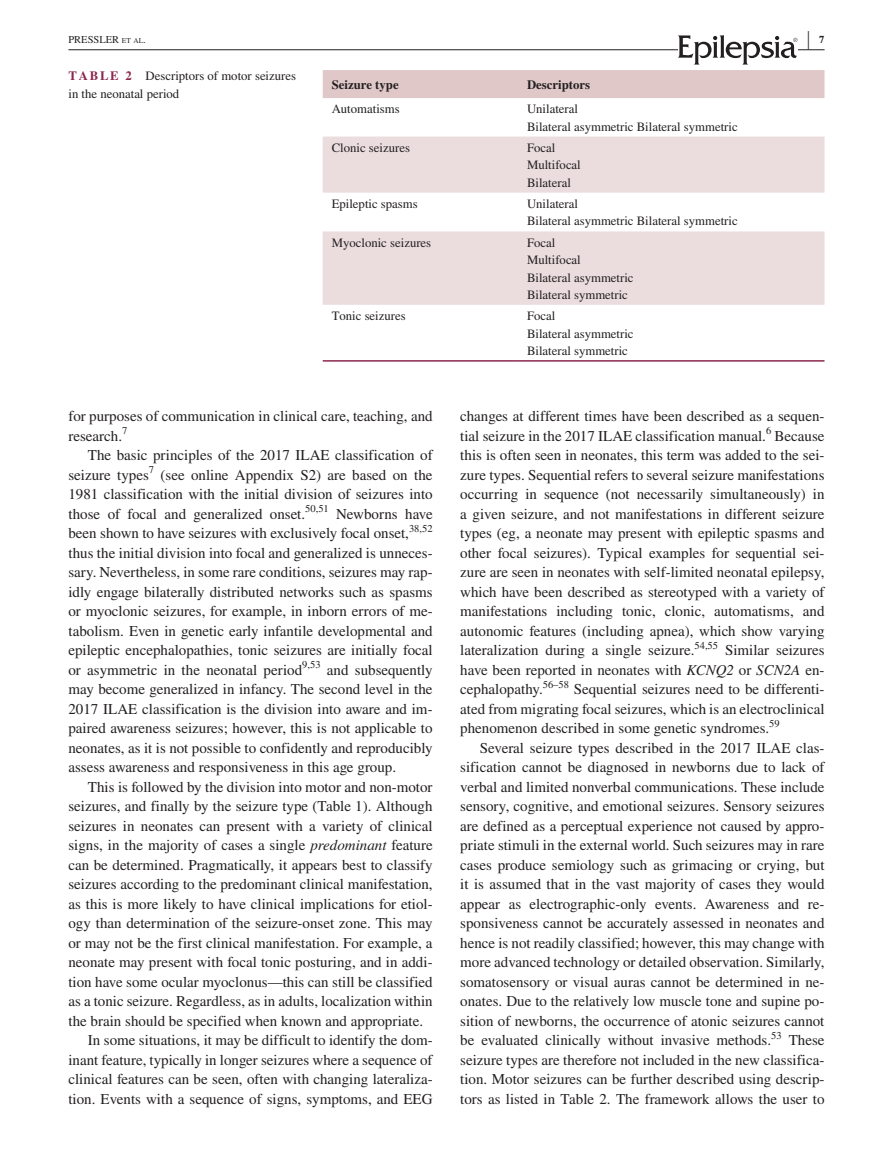
<style>
.page{position:relative;width:893px;height:1174px;background:#fff}
.page>*{position:absolute;margin:0;border:0;box-sizing:border-box;transform-origin:0 0}
.t1{font:700 25.95px "STIX";color:#231f20;scale:.36 1}
.t2{font:15px/19.5px "STIX";color:#231f20;text-align:justify}
.t3{font:12.75px/17.2px "STIX";color:#231f20}
.t4{font:700 12.75px "STIX";color:#231f20}
.t5{font:10.5px "STIX";color:#231f20}
.t6{font:10.5px "STIX";color:#231f20}
.t7{font:700 10.5px "STIX";color:#231f20}
.s1{font-size:7.35px}
.s2{font-weight:700;color:#8c284e}
.s3{font-style:italic}
</style>
<div class="page">
<hr style="left:68px;top:49px;width:756px;height:1px;background:#231f20">
<svg style="left:323px;top:35px;width:501px;height:63px"></svg>
<svg style="left:323px;top:136px;width:501px;height:169px;fill:#ebdcdd"></svg>
<hr style="left:323px;top:360px;width:195px;height:1px;background:#8c284e">
<hr style="left:518px;top:360px;width:306px;height:1px;background:#8c284e">
<h1 class="t1" style="left:807px;top:25px;width:7px">|</h1>
<p class="t6" style="left:68px;top:32px;width:79px">PRESSLER <span class="s1">et al</span>.</p>
<p class="t7" style="left:819px;top:33px;width:7px">7</p>
<p class="t3" style="left:68px;top:67px;width:229px;line-height:18px"><span class="s2">TABLE 2</span> Descriptors of motor seizures in the neonatal period</p>
<p class="t4" style="left:332px;top:77px;width:68px">Seizure type</p>
<p class="t4" style="left:527px;top:77px;width:65px">Descriptors</p>
<p class="t3" style="left:332px;top:101px;width:70px">Automatisms</p>
<p class="t3" style="left:527px;top:101px;width:212px">Unilateral<br>Bilateral asymmetric Bilateral symmetric</p>
<p class="t3" style="left:332px;top:140px;width:80px">Clonic seizures</p>
<p class="t3" style="left:527px;top:140px;width:55px">Focal<br>Multifocal<br>Bilateral</p>
<p class="t3" style="left:332px;top:196px;width:88px">Epileptic spasms</p>
<p class="t3" style="left:527px;top:196px;width:212px">Unilateral<br>Bilateral asymmetric Bilateral symmetric</p>
<p class="t3" style="left:332px;top:235px;width:101px">Myoclonic seizures</p>
<p class="t3" style="left:527px;top:235px;width:108px">Focal<br>Multifocal<br>Bilateral asymmetric<br>Bilateral symmetric</p>
<p class="t3" style="left:332px;top:308px;width:76px">Tonic seizures</p>
<p class="t3" style="left:527px;top:308px;width:108px">Focal<br>Bilateral asymmetric<br>Bilateral symmetric</p>
<p class="t2" style="left:68px;top:407px;width:366px">for purposes of communication in clinical care, teaching, and research.</p>
<p class="t5" style="left:122px;top:423px;width:7px">7</p>
<p class="t2" style="left:68px;top:446px;width:366px;text-indent:20px">The basic principles of the 2017 ILAE classification of seizure types</p>
<p class="t5" style="left:149px;top:462px;width:7px">7</p>
<p class="t2" style="left:68px;top:466px;width:366px;text-indent:92px">(see online Appendix S2) are based on the 1981 classification with the initial division of seizures into those of focal and generalized onset.</p>
<p class="t5" style="left:305px;top:501px;width:25px">50,51</p>
<p class="t2" style="left:68px;top:505px;width:366px;text-indent:268px">Newborns have been shown to have seizures with exclusively focal onset,</p>
<p class="t5" style="left:409px;top:521px;width:25px">38,52</p>
<p class="t2" style="left:68px;top:544px;width:366px">thus the initial division into focal and generalized is unneces&shy;sary. Nevertheless, in some rare conditions, seizures may rap&shy;idly engage bilaterally distributed networks such as spasms or myoclonic seizures, for example, in inborn errors of me&shy;tabolism. Even in genetic early infantile developmental and epileptic encephalopathies, tonic seizures are initially focal or asymmetric in the neonatal period</p>
<p class="t5" style="left:302px;top:657px;width:20px">9,53</p>
<p class="t2" style="left:68px;top:661px;width:366px;text-indent:258px">and subsequently may become generalized in infancy. The second level in the 2017 ILAE classification is the division into aware and im&shy;paired awareness seizures; however, this is not applicable to neonates, as it is not possible to confidently and reproducibly assess awareness and responsiveness in this age group.</p>
<p class="t2" style="left:88px;top:778px;width:346px">This is followed by the division into motor and non-motor</p>
<p class="t2" style="left:68px;top:797px;width:366px">seizures, and finally by the seizure type (Table 1). Although</p>
<p class="t2" style="left:68px;top:817px;width:366px">seizures in neonates can present with a variety of clinical</p>
<p class="t2" style="left:68px;top:836px;width:366px">signs, in the majority of cases a single <span class="s3">predominant</span> feature</p>
<p class="t2" style="left:68px;top:856px;width:366px">can be determined. Pragmatically, it appears best to classify</p>
<p class="t2" style="left:68px;top:875px;width:366px">seizures according to the predominant clinical manifestation,</p>
<p class="t2" style="left:68px;top:895px;width:366px">as this is more likely to have clinical implications for etiol-</p>
<p class="t2" style="left:68px;top:914px;width:366px">ogy than determination of the seizure-onset zone. This may</p>
<p class="t2" style="left:68px;top:934px;width:366px">or may not be the first clinical manifestation. For example, a</p>
<p class="t2" style="left:68px;top:953px;width:366px">neonate may present with focal tonic posturing, and in addi-</p>
<p class="t2" style="left:68px;top:973px;width:366px">tion have some ocular myoclonus—this can still be classified</p>
<p class="t2" style="left:68px;top:992px;width:366px">as a tonic seizure. Regardless, as in adults, localization within</p>
<p class="t2" style="left:68px;top:1012px;width:356px">the brain should be specified when known and appropriate.</p>
<p class="t2" style="left:88px;top:1031px;width:346px">In some situations, it may be difficult to identify the dom-</p>
<p class="t2" style="left:68px;top:1051px;width:366px">inant feature, typically in longer seizures where a sequence of</p>
<p class="t2" style="left:68px;top:1070px;width:366px">clinical features can be seen, often with changing lateraliza-</p>
<p class="t2" style="left:68px;top:1090px;width:366px">tion. Events with a sequence of signs, symptoms, and EEG</p>
<p class="t2" style="left:460px;top:407px;width:366px">changes at different times have been described as a sequen&shy;tial seizure in the 2017 ILAE classification manual.<sup>6</sup> Because this is often seen in neonates, this term was added to the sei&shy;zure types. Sequential refers to several seizure manifestations occurring in sequence (not necessarily simultaneously) in a given seizure, and not manifestations in different seizure types (eg, a neonate may present with epileptic spasms and other focal seizures). Typical examples for sequential sei&shy;zure are seen in neonates with self-limited neonatal epilepsy, which have been described as stereotyped with a variety of manifestations including tonic, clonic, automatisms, and autonomic features (including apnea), which show varying lateralization during a single seizure.</p>
<p class="t5" style="left:694px;top:638px;width:25px">54,55</p>
<p class="t2" style="left:460px;top:641px;width:366px;text-indent:265px">Similar seizures have been reported in neonates with <span class="s3">KCNQ2</span> or <span class="s3">SCN2A</span> en&shy;cephalopathy.</p>
<p class="t5" style="left:543px;top:677px;width:28px">56–58</p>
<p class="t2" style="left:460px;top:680px;width:366px;text-indent:114px">Sequential seizures need to be differenti&shy;ated from migrating focal seizures, which is an electroclinical phenomenon described in some genetic syndromes.</p>
<p class="t5" style="left:769px;top:716px;width:12px">59</p>
<p class="t2" style="left:460px;top:739px;width:366px;text-indent:20px">Several seizure types described in the 2017 ILAE clas&shy;sification cannot be diagnosed in newborns due to lack of verbal and limited nonverbal communications. These include sensory, cognitive, and emotional seizures. Sensory seizures are defined as a perceptual experience not caused by appro&shy;priate stimuli in the external world. Such seizures may in rare cases produce semiology such as grimacing or crying, but it is assumed that in the vast majority of cases they would appear as electrographic-only events. Awareness and re&shy;sponsiveness cannot be accurately assessed in neonates and hence is not readily classified; however, this may change with more advanced technology or detailed observation. Similarly, somatosensory or visual auras cannot be determined in ne&shy;onates. Due to the relatively low muscle tone and supine po&shy;sition of newborns, the occurrence of atonic seizures cannot be evaluated clinically without invasive methods.</p>
<p class="t5" style="left:771px;top:1028px;width:12px">53</p>
<p class="t2" style="left:460px;top:1031px;width:366px;text-indent:328px">These seizure types are therefore not included in the new classifica&shy;tion. Motor seizures can be further described using descrip&shy;tors as listed in Table 2. The framework allows the user to</p>
</div>
